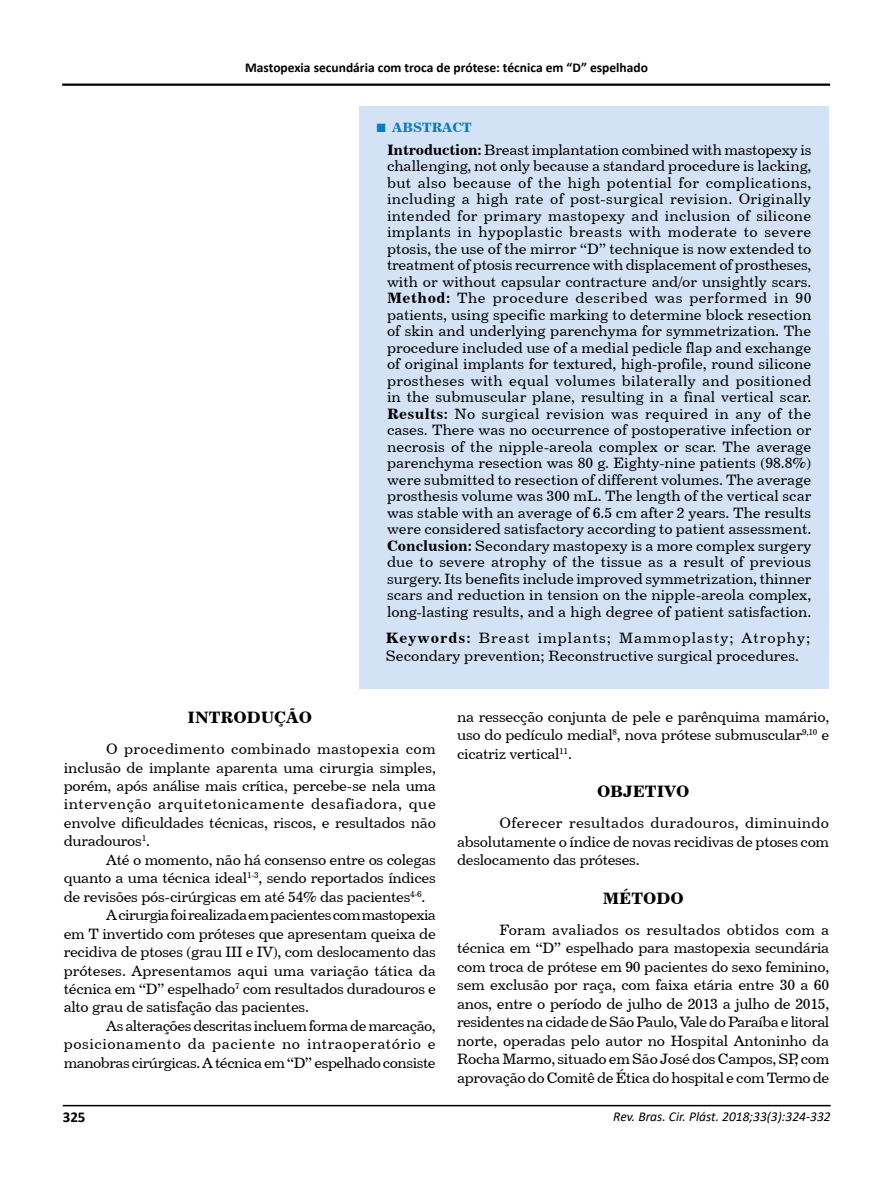
<style>
.page{position:relative;width:893px;height:1191px;background:#fff}
.page>*{position:absolute;margin:0;border:0;box-sizing:border-box;transform-origin:0 0}
.t1{font:16.5px "Century 731 BT Bold A";color:#000}
.t2{font:15px/16.5px "Century 731 BT Roman A";letter-spacing:-.02em;color:#000;text-align:justify}
.t3{font:15px/18px "Century 731 BT Roman A";color:#000}
.t4{font:15px "Century 731 BT Roman A";letter-spacing:-.04em;color:#000}
.t5{font:15px "Century 731 BT Roman A";letter-spacing:.035em;color:#000}
.t6{font:700 15px "Calibri";color:#000}
.t7{font:700 13.5px "Calibri";color:#000}
.t8{font:italic 13.5px "Calibri";color:#000}
.t9{font:13.5px "Century 731 BT Bold A";color:#0e7abf}
.s1{font-family:"Times New Roman";font-weight:700;font-size:18px}
.s2{font-family:"Century 731 BT Bold A"}
</style>
<div class="page">
<hr style="left:63px;top:1104px;width:768px;height:2px;background:#000">
<hr style="left:62px;top:84px;width:768px;height:2px;background:#000">
<div style="left:359px;top:106px;width:470px;height:583px;background:#d3e2f4"></div>
<p class="t7" style="left:245px;top:58px;width:404px">Mastopexia secundária com troca de prótese: técnica em “D” espelhado</p>
<p class="t9" style="left:376px;top:119px;width:98px"><span class="s1">■</span> ABSTRACT</p>
<p class="t2" style="left:387px;top:141px;width:426px"><span class="s2">Introduction:</span> Breast implantation combined with mastopexy is challenging, not only because a standard procedure is lacking, but also because of the high potential for complications, including a high rate of post-surgical revision. Originally intended for primary mastopexy and inclusion of silicone implants in hypoplastic breasts with moderate to severe ptosis, the use of the mirror “D” technique is now extended to treatment of ptosis recurrence with displacement of prostheses, with or without capsular contracture and/or unsightly scars.<br><span class="s2">Method:</span> The procedure described was performed in 90 patients, using specific marking to determine block resection of skin and underlying parenchyma for symmetrization. The procedure included use of a medial pedicle flap and exchange of original implants for textured, high-profile, round silicone prostheses with equal volumes bilaterally and positioned in the submuscular plane, resulting in a final vertical scar.<br><span class="s2">Results:</span> No surgical revision was required in any of the cases. There was no occurrence of postoperative infection or necrosis of the nipple-areola complex or scar. The average parenchyma resection was 80 g. Eighty-nine patients (98.8%) were submitted to resection of different volumes. The average prosthesis volume was 300 mL. The length of the vertical scar was stable with an average of 6.5 cm after 2 years. The results were considered satisfactory according to patient assessment.<br><span class="s2">Conclusion:</span> Secondary mastopexy is a more complex surgery due to severe atrophy of the tissue as a result of previous surgery. Its benefits include improved symmetrization, thinner scars and reduction in tension on the nipple-areola complex, long-lasting results, and a high degree of patient satisfaction.</p>
<p class="t3" style="left:386px;top:628px;width:426px"><span class="s2">Keywords:</span> Breast implants; Mammoplasty; Atrophy;<br>Secondary prevention; Reconstructive surgical procedures.</p>
<p class="t1" style="left:188px;top:707px;width:126px">INTRODUÇÃO</p>
<p class="t2" style="left:64px;top:739px;width:374px;line-height:18.5px;text-indent:43px">O procedimento combinado mastopexia com inclusão de implante aparenta uma cirurgia simples, porém, após análise mais crítica, percebe-se nela uma intervenção arquitetonicamente desafiadora, que envolve dificuldades técnicas, riscos, e resultados não duradouros<sup>1</sup>.</p>
<p class="t2" style="left:106px;top:851px;width:331px">Até o momento, não há consenso entre os colegas</p>
<p class="t2" style="left:64px;top:869px;width:374px">quanto a uma técnica ideal<sup>1-3</sup>, sendo reportados índices</p>
<p class="t2" style="left:64px;top:888px;width:363px">de revisões pós-cirúrgicas em até 54% das pacientes<sup>4-6</sup>.</p>
<p class="t4" style="left:106px;top:905px;width:331px">A cirurgia foi realizada em pacientes com mastopexia</p>
<p class="t2" style="left:64px;top:925px;width:374px">em T invertido com próteses que apresentam queixa de</p>
<p class="t2" style="left:64px;top:943px;width:374px">recidiva de ptoses (grau III e IV), com deslocamento das</p>
<p class="t3" style="left:64px;top:961px;width:374px">próteses. Apresentamos aqui uma variação tática da</p>
<p class="t2" style="left:64px;top:980px;width:374px">técnica em “D” espelhado<sup>7</sup> com resultados duradouros e</p>
<p class="t2" style="left:64px;top:998px;width:247px">alto grau de satisfação das pacientes.</p>
<p class="t2" style="left:106px;top:1017px;width:331px">As alterações descritas incluem forma de marcação,</p>
<p class="t5" style="left:64px;top:1035px;width:373px">posicionamento da paciente no intraoperatório e</p>
<p class="t2" style="left:64px;top:1054px;width:373px">manobras cirúrgicas. A técnica em “D” espelhado consiste</p>
<p class="t2" style="left:457px;top:707px;width:374px;line-height:18.5px">na ressecção conjunta de pele e parênquima mamário, uso do pedículo medial<sup>8</sup>, nova prótese submuscular<sup>9,10</sup> e cicatriz vertical<sup>11</sup>.</p>
<p class="t1" style="left:597px;top:781px;width:94px">OBJETIVO</p>
<p class="t2" style="left:457px;top:813px;width:374px;line-height:18.5px;text-indent:43px">Oferecer resultados duradouros, diminuindo absolutamente o índice de novas recidivas de ptoses com deslocamento das próteses.</p>
<p class="t1" style="left:603px;top:888px;width:83px">MÉTODO</p>
<p class="t2" style="left:457px;top:920px;width:374px;line-height:18.5px;text-indent:43px">Foram avaliados os resultados obtidos com a técnica em “D” espelhado para mastopexia secundária com troca de prótese em 90 pacientes do sexo feminino, sem exclusão por raça, com faixa etária entre 30 a 60 anos, entre o período de julho de 2013 a julho de 2015, residentes na cidade de São Paulo, Vale do Paraíba e litoral norte, operadas pelo autor no Hospital Antoninho da Rocha Marmo, situado em São José dos Campos, SP, com aprovação do Comitê de Ética do hospital e com Termo de</p>
<p class="t6" style="left:63px;top:1106px;width:24px">325</p>
<p class="t8" style="left:613px;top:1107px;width:219px">Rev. Bras. Cir. Plást. 2018;33(3):324-332</p>
</div>
